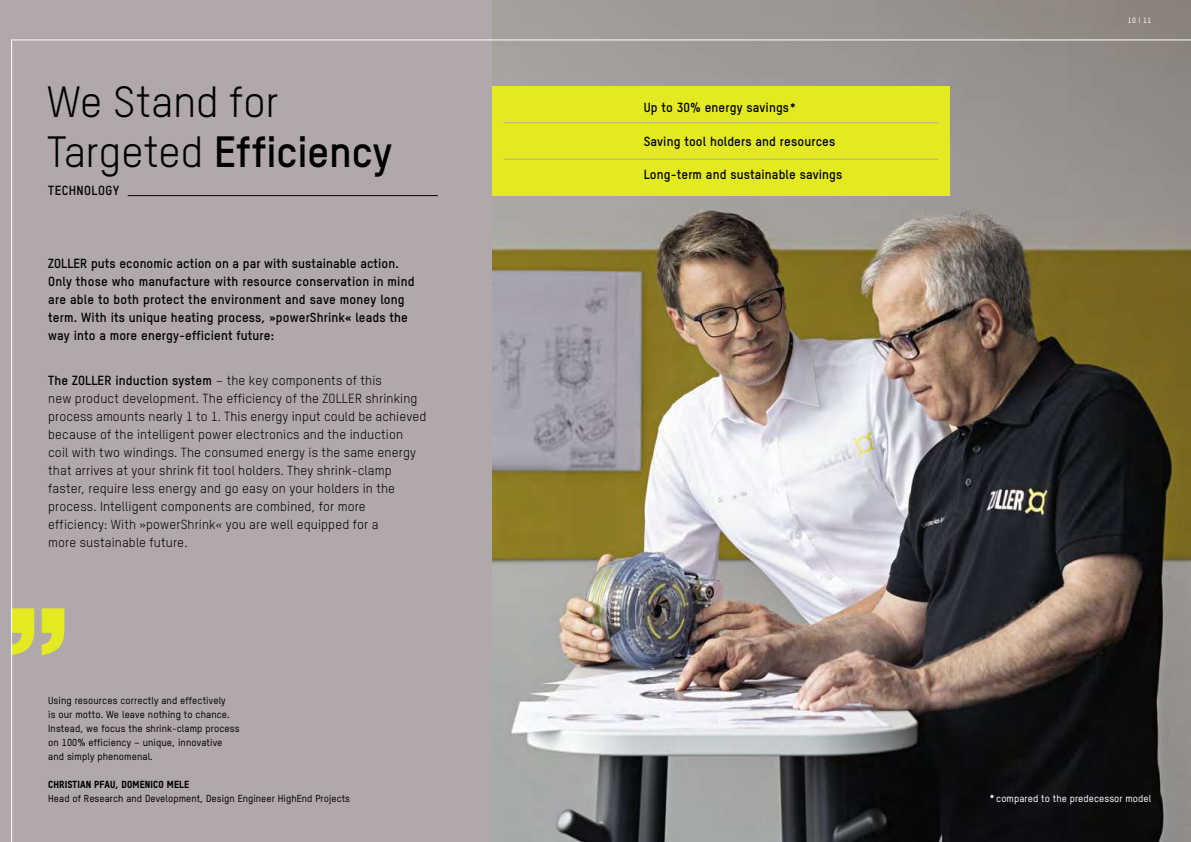
<style>
.page{position:relative;width:1191px;height:842px;background:#fff}
.page>*{position:absolute;margin:0;border:0;box-sizing:border-box;transform-origin:0 0}
.t1{font:43px/50px "TSTARPRO";letter-spacing:-.015em;color:#000}
.t2{font:13px/18px "TSTARPRO";letter-spacing:.01em;color:#000}
.t3{font:700 13px/18px "TSTARPRO";letter-spacing:.01em;color:#000}
.t4{font:700 13px "TSTARPRO";letter-spacing:.03em;color:#000}
.t5{font:500 10px/14px "TSTARPRO";letter-spacing:.01em;color:#000}
.t6{font:500 10px "TSTARPRO";letter-spacing:.005em;color:#fff}
.t7{font:10px "T Star Pro Heavy";letter-spacing:.01em;color:#000}
.t8{font:500 7.5px "TSTARPRO";color:#fff}
.s1{font-weight:700}
.s2{font-family:"T Star Pro Heavy";font-weight:400}
</style>
<div class="page">
<div style="left:0;top:0;width:492px;height:842px;background:#b0a8aa"></div>
<img style="left:11px;top:39px;width:1180px;height:803px">
<div style="left:492px;top:86px;width:458px;height:110px;background:#e4ea22"></div>
<hr style="left:503px;top:123px;width:435px;height:1px;background:#b0a8aa">
<hr style="left:503px;top:159px;width:435px;height:1px;background:#b0a8aa">
<hr style="left:128px;top:195px;width:310px;height:1px;background:#000">
<h1 class="t1" style="left:47px;top:77px;width:347px">We Stand for<br>Targeted <span class="s1">Efficiency</span></h1>
<p class="t4" style="left:48px;top:184px;width:73px">TECHNOLOGY</p>
<p class="t3" style="left:48px;top:255px;width:368px">ZOLLER puts economic action on a par with sustainable action.<br>Only those who manufacture with resource conservation in mind are able to both protect the environment and save money long term. With its unique heating process, »powerShrink« leads the way into a more energy-efficient future:</p>
<p class="t2" style="left:48px;top:371px;width:379px"><span class="s1">The ZOLLER induction system</span> – the key components of this<br>new product development. The efficiency of the ZOLLER shrinking process amounts nearly 1 to 1. This energy input could be achieved because of the intelligent power electronics and the induction coil with two windings. The consumed energy is the same energy that arrives at your shrink fit tool holders. They shrink-clamp faster, require less energy and go easy on your holders in the process. Intelligent components are combined, for more efficiency: With »powerShrink« you are well equipped for a<br>more sustainable future.</p>
<p class="t5" style="left:48px;top:694px;width:193px">Using resources correctly and effectively<br>is our motto. We leave nothing to chance.<br>Instead, we focus the shrink-clamp process on 100% efficiency – unique, innovative and simply phenomenal.</p>
<p class="t7" style="left:48px;top:781px;width:143px">CHRISTIAN PFAU, DOMENICO MELE</p>
<p class="t5" style="left:48px;top:792px;width:303px">Head of Research and Development, Design Engineer HighEnd Projects</p>
<p class="t3" style="left:643px;top:99px;width:155px">Up to 30% energy savings*</p>
<p class="t3" style="left:643px;top:132px;width:193px">Saving tool holders and resources</p>
<p class="t3" style="left:643px;top:166px;width:200px">Long-term and sustainable savings</p>
<p class="t8" style="left:1127px;top:17px;width:25px">10 | 11</p>
<p class="t6" style="left:989px;top:794px;width:163px"><span class="s2">*</span> compared to the predecessor model</p>
</div>
